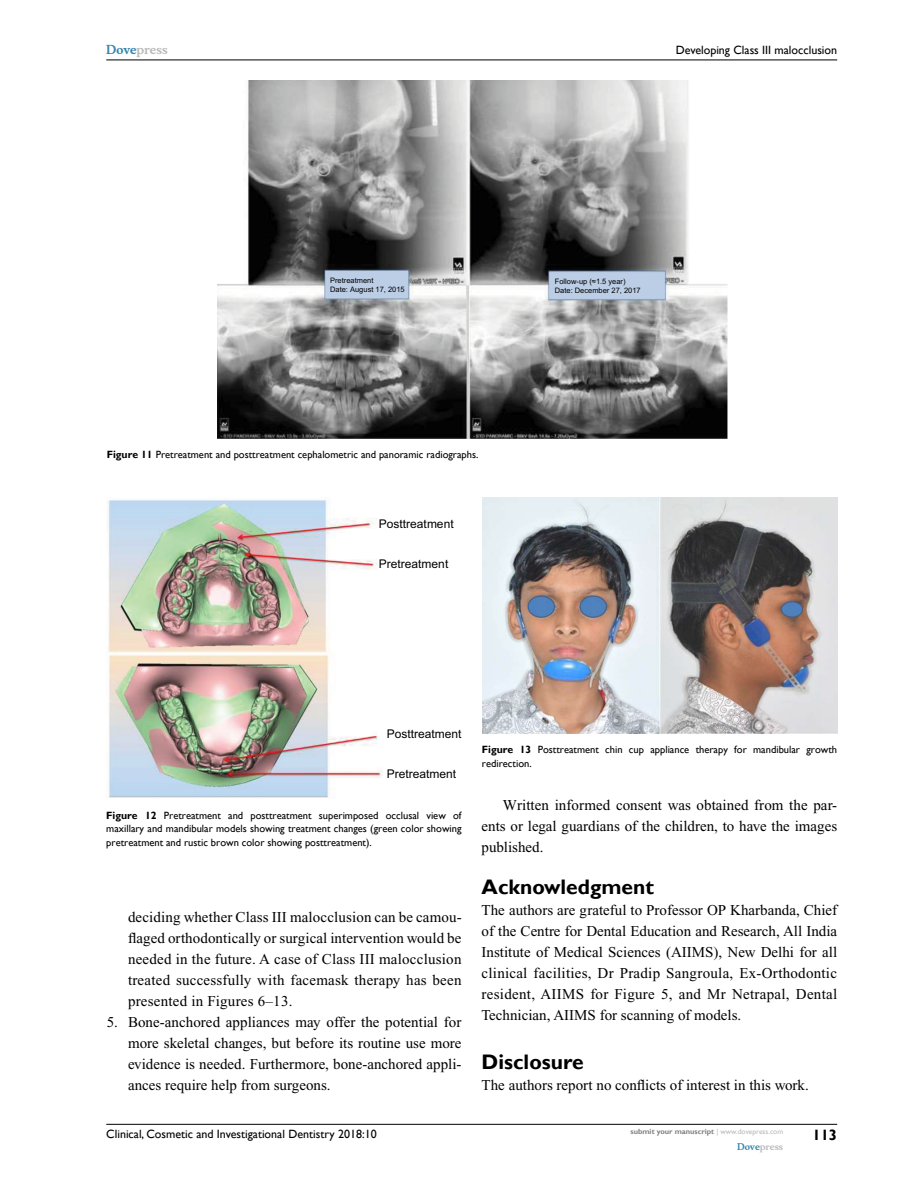
<style>
.page{position:relative;width:918px;height:1188px;background:#fff}
.page>*{position:absolute;margin:0;border:0;box-sizing:border-box;transform-origin:0 0}
.t1{font:700 21px "Gill Sans";color:#000}
.t2{font:15px/21px "Times New Roman";color:#000;text-align:justify}
.t3{font:700 15px "Gill Sans";color:#000}
.t4{font:12px "Gill Sans";color:#000}
.t5{font:12px "Arial";color:#000}
.t6{font:700 12px "Musee";color:#b8babc}
.t7{font:10.5px/13.5px "Gill Sans";color:#000;text-align:justify}
.t8{font:700 9px "Musee";color:#b8babc}
.t9{font:7.5px/9px "Arial";color:#000}
.t10{font:700 7.5px "Gill Sans";color:#808285}
.s1{color:#3785ad}
.s2{font-weight:700}
.s3{font-weight:400;color:#b8babc}
</style>
<div class="page">
<hr style="left:106px;top:1124px;width:731px;height:1px;background:#000">
<hr style="left:106px;top:60px;width:731px;height:1px;background:#000">
<img style="left:217px;top:81px;width:510px;height:358px">
<img style="left:107px;top:499px;width:275px;height:299px">
<img style="left:482px;top:498px;width:355px;height:236px">
<p class="t6" style="left:106px;top:43px;width:63px"><span class="s1">Dove</span>press</p>
<p class="t4" style="left:676px;top:43px;width:163px">Developing Class III malocclusion</p>
<p class="t9" style="left:330px;top:276px;width:76px">Pretreatment<br>Date: August 17, 2015</p>
<p class="t9" style="left:555px;top:276px;width:87px">Follow-up (≈1.5 year)<br>Date: December 27, 2017</p>
<p class="t7" style="left:107px;top:448px;width:373px"><span class="s2">Figure 11</span> Pretreatment and posttreatment cephalometric and panoramic radiographs.</p>
<p class="t5" style="left:379px;top:517px;width:76px">Posttreatment</p>
<p class="t5" style="left:379px;top:557px;width:71px">Pretreatment</p>
<p class="t5" style="left:387px;top:727px;width:76px">Posttreatment</p>
<p class="t5" style="left:387px;top:766px;width:71px">Pretreatment</p>
<p class="t7" style="left:106px;top:808px;width:357px"><span class="s2">Figure 12</span> Pretreatment and posttreatment superimposed occlusal view of maxillary and mandibular models showing treatment changes (green color showing pretreatment and rustic brown color showing posttreatment).</p>
<p class="t2" style="left:128px;top:907px;width:335px">deciding whether Class III malocclusion can be camou&shy;flaged orthodontically or surgical intervention would be needed in the future. A case of Class III malocclusion treated successfully with facemask therapy has been presented in Figures 6–13.</p>
<p class="t2" style="left:128px;top:1012px;width:335px;text-indent:-21px">5. Bone-anchored appliances may offer the potential for more skeletal changes, but before its routine use more evidence is needed. Furthermore, bone-anchored appli&shy;ances require help from surgeons.</p>
<p class="t7" style="left:482px;top:743px;width:357px"><span class="s2">Figure 13</span> Posttreatment chin cup appliance therapy for mandibular growth redirection.</p>
<p class="t2" style="left:482px;top:794px;width:357px;text-indent:21px">Written informed consent was obtained from the par&shy;ents or legal guardians of the children, to have the images published.</p>
<h1 class="t1" style="left:482px;top:874px;width:174px">Acknowledgment</h1>
<p class="t2" style="left:482px;top:899px;width:357px">The authors are grateful to Professor OP Kharbanda, Chief of the Centre for Dental Education and Research, All India Institute of Medical Sciences (AIIMS), New Delhi for all clinical facilities, Dr Pradip Sangroula, Ex-Orthodontic resident, AIIMS for Figure 5, and Mr Netrapal, Dental Technician, AIIMS for scanning of models.</p>
<h1 class="t1" style="left:482px;top:1049px;width:103px">Disclosure</h1>
<p class="t2" style="left:482px;top:1075px;width:329px">The authors report no conflicts of interest in this work.</p>
<p class="t4" style="left:106px;top:1127px;width:272px">Clinical, Cosmetic and Investigational Dentistry 2018:10</p>
<p class="t10" style="left:631px;top:1127px;width:154px">submit your manuscript <span class="s3">| www.dovepress.com</span></p>
<p class="t8" style="left:737px;top:1141px;width:48px"><span class="s1">Dove</span>press</p>
<p class="t3" style="left:812px;top:1126px;width:26px">113</p>
</div>
